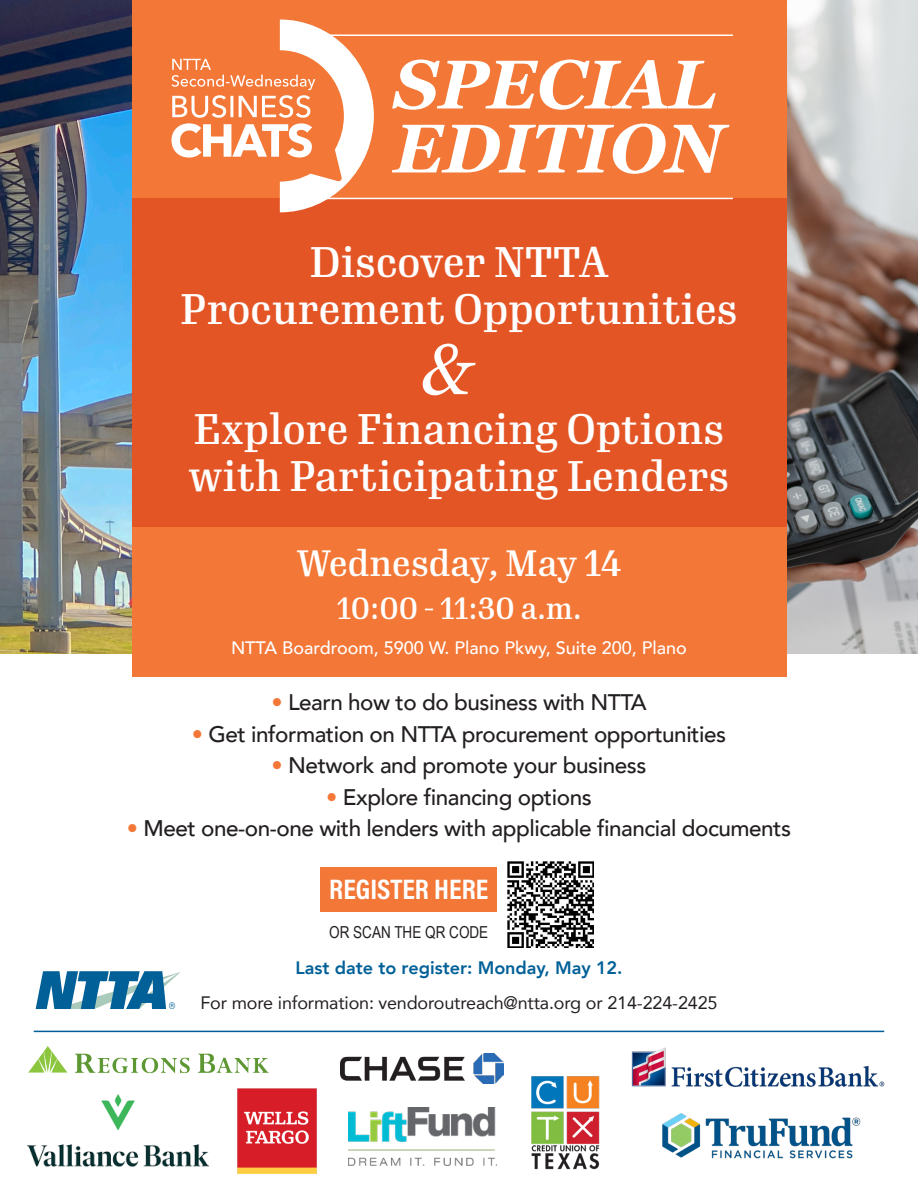
<style>
.page{position:relative;width:918px;height:1188px;background:#fff}
.page>*{position:absolute;margin:0;border:0;box-sizing:border-box;transform-origin:0 0}
.t1{font:italic 71.25px "Georgia";color:#fff}
.t2{font:italic 700 68.85px/64.1px "Georgia";color:#fff}
.t3{font:500 42px/46.5px "Gimlet Text Condensed";color:#fff}
.t4{font:500 36px "Gimlet Text Condensed";color:#fff}
.t5{font:500 30px "Gimlet Text Condensed";letter-spacing:-.005em;color:#fff}
.t6{font:28.5px "Acumin Variable Concept";color:#fff}
.t7{font:500 22.5px "Avenir";letter-spacing:-.02em;color:#231f20}
.t8{font:18px "Avenir";letter-spacing:-.01em;color:#231f20}
.t9{font:500 18px "Avenir";color:#fff}
.t10{font:800 18px "Avenir";color:#016098}
.t11{font:16.5px "Arial Narrow";color:#231f20}
.s1{color:#f37736}
</style>
<div class="page">
<img style="left:0;top:0;width:132px;height:654px">
<img style="left:786px;top:0;width:132px;height:654px">
<img style="left:349px;top:1107px;width:148px;height:58px">
<img style="left:28px;top:1046px;width:241px;height:28px">
<img style="left:27px;top:1094px;width:182px;height:73px">
<img style="left:237px;top:1088px;width:80px;height:86px">
<img style="left:662px;top:1113px;width:199px;height:46px">
<img style="left:531px;top:1076px;width:69px;height:94px">
<img style="left:340px;top:1053px;width:164px;height:30px">
<img style="left:631px;top:1047px;width:254px;height:40px">
<hr style="left:34px;top:1031px;width:850px;height:1px;background:#016098">
<div style="left:132px;top:0;width:654px;height:676px;background:#f37736"></div>
<hr style="left:316px;top:34px;width:417px;height:2px;background:#fff">
<div style="left:132px;top:198px;width:654px;height:328px;background:#e45526"></div>
<svg style="left:171px;top:20px;width:203px;height:192px"></svg>
<hr style="left:316px;top:198px;width:417px;height:1px;background:#fff">
<div style="left:321px;top:867px;width:176px;height:45px;background:#f37736"></div>
<svg style="left:36px;top:971px;width:145px;height:38px"></svg>
<img style="left:507px;top:861px;width:86px;height:87px">
<p class="t2" style="left:394px;top:49px;width:331px">SPECIAL<br>EDITION</p>
<p class="t3" style="left:309px;top:237px;width:301px">Discover NTTA</p>
<p class="t3" style="left:180px;top:283px;width:559px">Procurement Opportunities</p>
<p class="t1" style="left:422px;top:318px;width:52px">&amp;</p>
<p class="t3" style="left:188px;top:403px;width:543px">Explore Financing Options with Participating Lenders</p>
<p class="t4" style="left:296px;top:538px;width:327px">Wednesday, May 14</p>
<p class="t5" style="left:337px;top:588px;width:246px">10:00 - 11:30 a.m.</p>
<p class="t9" style="left:231px;top:633px;width:457px">NTTA Boardroom, 5900 W. Plano Pkwy, Suite 200, Plano</p>
<p class="t7" style="left:271px;top:683px;width:377px"><span class="s1">•</span> Learn how to do business with NTTA</p>
<p class="t7" style="left:192px;top:714px;width:536px"><span class="s1">•</span> Get information on NTTA procurement opportunities</p>
<p class="t7" style="left:272px;top:746px;width:376px"><span class="s1">•</span> Network and promote your business</p>
<p class="t7" style="left:326px;top:777px;width:267px"><span class="s1">•</span> Explore financing options</p>
<p class="t7" style="left:127px;top:809px;width:666px"><span class="s1">•</span> Meet one-on-one with lenders with applicable financial documents</p>
<p class="t6" style="left:329px;top:869px;width:160px">REGISTER HERE</p>
<p class="t11" style="left:329px;top:920px;width:161px">OR SCAN THE QR CODE</p>
<p class="t10" style="left:295px;top:953px;width:329px">Last date to register: Monday, May 12.</p>
<p class="t8" style="left:200px;top:988px;width:519px">For more information: vendoroutreach@ntta.org or 214-224-2425</p>
</div>
